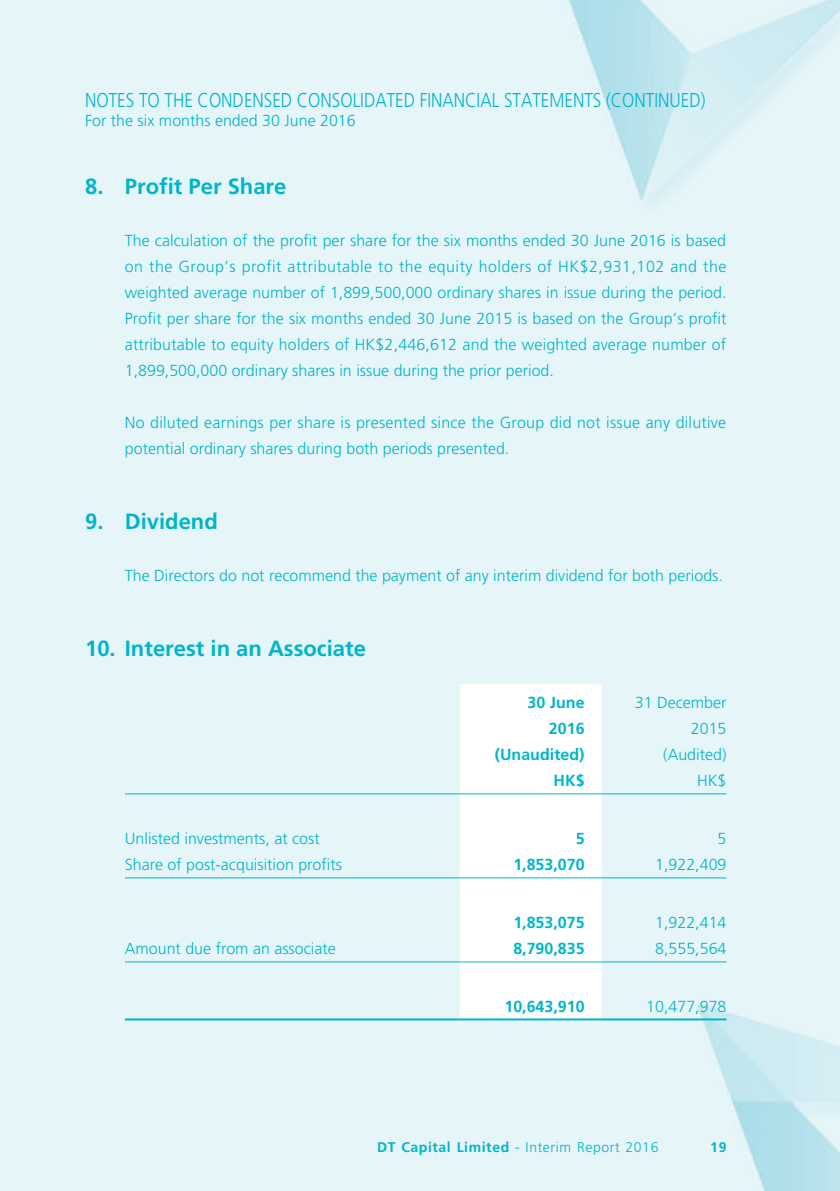
<style>
.page{position:relative;width:840px;height:1191px;background:#fff}
.page>*{position:absolute;margin:0;border:0;box-sizing:border-box;transform-origin:0 0}
.t1{font:700 22px "Frutiger LT Std";color:#00b5cb}
.t2{font:300 20px "Frutiger LT Std";color:#00b5cb;scale:.85 1}
.t3{font:300 16px/26px "Frutiger LT Std";color:#00b5cb;text-align:justify}
.t4{font:700 16px "Frutiger LT Std";color:#00b5cb}
.t5{font:300 14px "Frutiger";letter-spacing:.04em;color:#00b5cb}
.t6{font:700 14px "Frutiger LT Std";color:#00b5cb}
.s1{font-weight:700}
</style>
<div class="page">
<div style="left:0;top:0;width:839px;height:1191px;background:#e6f5f8"></div>
<svg style="left:459px;top:684px;width:142px;height:334px"></svg>
<hr style="left:125px;top:793px;width:334px;height:1px;background:#00b5cb">
<hr style="left:459px;top:793px;width:142px;height:1px;background:#00b5cb">
<hr style="left:601px;top:793px;width:125px;height:1px;background:#00b5cb">
<hr style="left:125px;top:877px;width:334px;height:1px;background:#00b5cb">
<hr style="left:459px;top:877px;width:142px;height:1px;background:#00b5cb">
<hr style="left:601px;top:877px;width:125px;height:1px;background:#00b5cb">
<hr style="left:125px;top:961px;width:334px;height:1px;background:#00b5cb">
<hr style="left:459px;top:961px;width:142px;height:1px;background:#00b5cb">
<hr style="left:601px;top:961px;width:125px;height:1px;background:#00b5cb">
<hr style="left:125px;top:1018px;width:334px;height:2px;background:#00b5cb">
<hr style="left:459px;top:1018px;width:142px;height:2px;background:#00b5cb">
<hr style="left:601px;top:1018px;width:125px;height:2px;background:#00b5cb">
<p class="t2" style="left:85px;top:89px;width:731px">NOTES TO THE CONDENSED CONSOLIDATED FINANCIAL STATEMENTS (CONTINU ED)</p>
<p class="t3" style="left:85px;top:108px;width:272px">For the six months ended 30 June 2016</p>
<h1 class="t1" style="left:85px;top:173px;width:203px">8. Profit Per Share</h1>
<p class="t3" style="left:125px;top:228px;width:602px">The calculation of the profit per share for the six months ended 30 June 2016 is based on the Group’s profit attributable to the equity holders of HK$2,931,102 and the weighted average number of 1,899,500,000 ordinary shares in issue during the period.<br>Profit per share for the six months ended 30 June 2015 is based on the Group’s profit attributable to equity holders of HK$2,446,612 and the weighted average number of 1,899,500,000 ordinary shares in issue during the prior period.</p>
<p class="t3" style="left:125px;top:410px;width:602px">No diluted earnings per share is presented since the Group did not issue any dilutive potential ordinary shares during both periods presented.</p>
<h1 class="t1" style="left:85px;top:508px;width:134px">9. Dividend</h1>
<p class="t3" style="left:125px;top:562px;width:599px">The Directors do not recommend the payment of any interim dividend for both periods.</p>
<h1 class="t1" style="left:85px;top:635px;width:282px">10. Interest in an Associate</h1>
<p class="t4" style="left:527px;top:692px;width:58px">30 June</p>
<p class="t3" style="left:634px;top:689px;width:93px">31 December</p>
<p class="t4" style="left:548px;top:718px;width:37px">2016</p>
<p class="t3" style="left:690px;top:715px;width:37px">2015</p>
<p class="t4" style="left:494px;top:744px;width:91px">(Unaudited)</p>
<p class="t3" style="left:663px;top:741px;width:65px">(Audited)</p>
<p class="t4" style="left:553px;top:770px;width:33px">HK$</p>
<p class="t3" style="left:696px;top:767px;width:31px">HK$</p>
<p class="t3" style="left:125px;top:825px;width:196px">U nlisted investments, at cost</p>
<p class="t4" style="left:575px;top:828px;width:10px">5</p>
<p class="t3" style="left:717px;top:825px;width:10px">5</p>
<p class="t3" style="left:125px;top:851px;width:218px">Share of post-acquisition profits</p>
<p class="t4" style="left:513px;top:854px;width:73px">1,853,070</p>
<p class="t3" style="left:654px;top:851px;width:73px">1,922,409</p>
<p class="t4" style="left:513px;top:912px;width:73px">1,853,075</p>
<p class="t3" style="left:654px;top:909px;width:73px">1,922,414</p>
<p class="t3" style="left:125px;top:935px;width:212px">Amount due from an associate</p>
<p class="t4" style="left:513px;top:938px;width:73px">8,790,835</p>
<p class="t3" style="left:654px;top:935px;width:73px">8,555,564</p>
<p class="t4" style="left:504px;top:996px;width:82px">10,643,910</p>
<p class="t3" style="left:646px;top:993px;width:82px">10,477,978</p>
<p class="t5" style="left:377px;top:1139px;width:283px"><span class="s1">DT Capital Limited</span> - Interim Report 2016</p>
<p class="t6" style="left:710px;top:1138px;width:18px">19</p>
</div>
